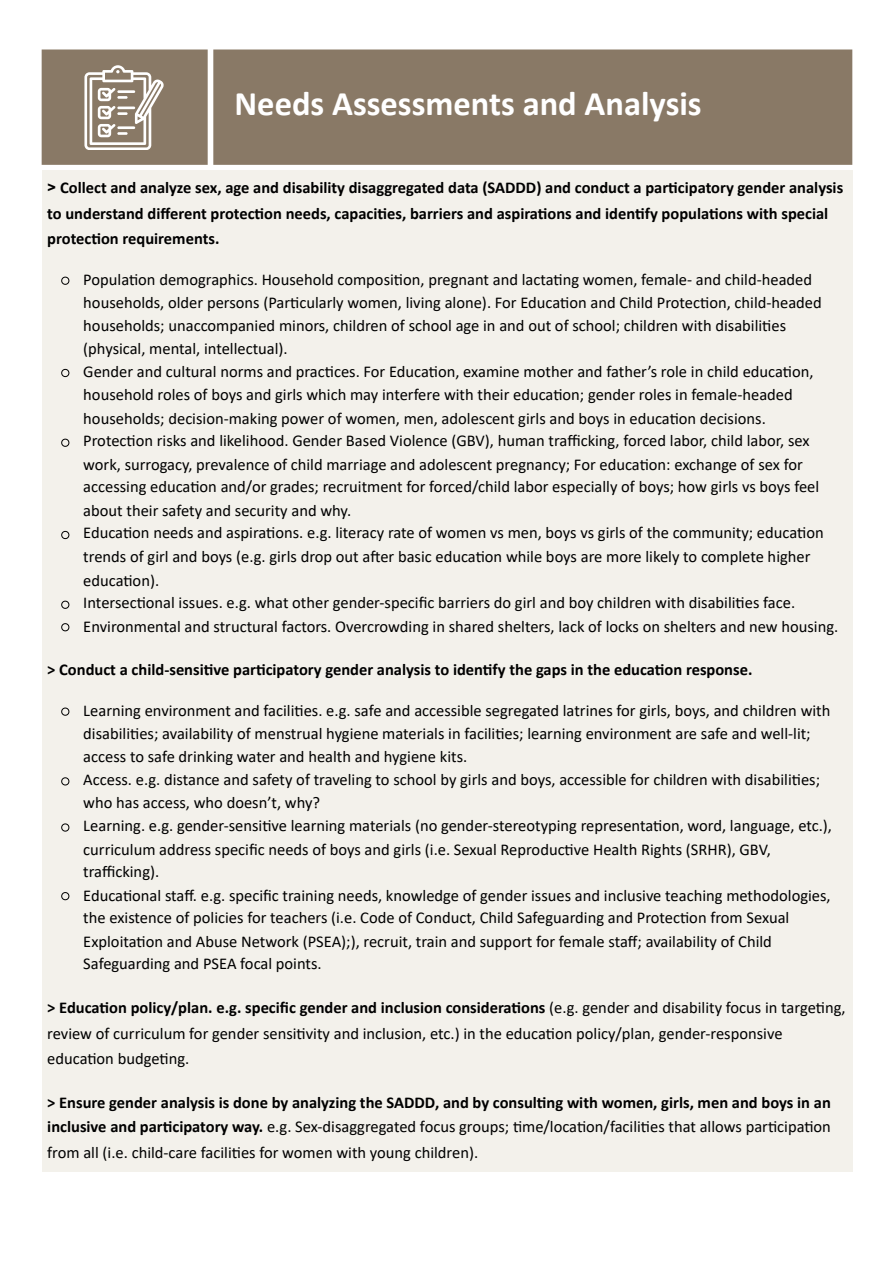
<style>
.page{position:relative;width:894px;height:1263px;background:#fff}
.page>*{position:absolute;margin:0;border:0;box-sizing:border-box;transform-origin:0 0}
.t1{font:700 34.5px "Calibri";color:#fff}
.t2{font:16.5px/23.1px "Calibri";color:#000}
.t3{font:700 16.5px/25.3px "Calibri";color:#000}
.s1{font-family:"Canva Sans"}
.s2{font-weight:700}
</style>
<div class="page">
<div style="left:42px;top:50px;width:810px;height:115px;background:#897966"></div>
<div style="left:42px;top:170px;width:810px;height:1002px;background:#f3f1eb"></div>
<svg style="left:84px;top:65px;width:80px;height:85px"></svg>
<svg style="left:61px;top:276px;width:9px;height:9px"></svg>
<svg style="left:61px;top:369px;width:9px;height:8px"></svg>
<svg style="left:61px;top:438px;width:9px;height:9px"></svg>
<svg style="left:61px;top:531px;width:9px;height:8px"></svg>
<svg style="left:61px;top:600px;width:9px;height:9px"></svg>
<svg style="left:61px;top:623px;width:9px;height:9px"></svg>
<svg style="left:61px;top:707px;width:9px;height:9px"></svg>
<svg style="left:61px;top:777px;width:9px;height:9px"></svg>
<svg style="left:61px;top:823px;width:9px;height:9px"></svg>
<svg style="left:61px;top:892px;width:9px;height:8px"></svg>
<p class="t1" style="left:234px;top:89px;width:468px">Needs Assessments and Analysis</p>
<p class="t3" style="left:47px;top:176px;width:797px"><span class="s1">&gt;</span> Collect and analyze sex, age and disability disaggregated data (SADDD) and conduct a participatory gender analysis to understand different protection needs, capacities, barriers and aspirations and identify populations with special protection requirements.</p>
<p class="t2" style="left:83px;top:270px;width:739px">Population demographics. Household composition, pregnant and lactating women, female- and child-headed households, older persons (Particularly women, living alone). For Education and Child Protection, child-headed households; unaccompanied minors, children of school age in and out of school; children with disabilities (physical, mental, intellectual).</p>
<p class="t2" style="left:83px;top:362px;width:731px">Gender and cultural norms and practices. For Education, examine mother and father’s role in child education, household roles of boys and girls which may interfere with their education; gender roles in female-headed households; decision-making power of women, men, adolescent girls and boys in education decisions.</p>
<p class="t2" style="left:83px;top:430px;width:737px">Protection risks and likelihood. Gender Based Violence (GBV), human trafficking, forced labor, child labor, sex work, surrogacy, prevalence of child marriage and adolescent pregnancy; For education: exchange of sex for accessing education and/or grades; recruitment for forced/child labor especially of boys; how girls vs boys feel about their safety and security and why.</p>
<p class="t2" style="left:83px;top:522px;width:741px;line-height:23.7px">Education needs and aspirations. e.g. literacy rate of women vs men, boys vs girls of the community; education trends of girl and boys (e.g. girls drop out after basic education while boys are more likely to complete higher education).</p>
<p class="t2" style="left:83px;top:592px;width:713px">Intersectional issues. e.g. what other gender-specific barriers do girl and boy children with disabilities face.</p>
<p class="t2" style="left:83px;top:616px;width:756px">Environmental and structural factors. Overcrowding in shared shelters, lack of locks on shelters and new housing.</p>
<h1 class="t3" style="left:47px;top:658px;width:706px">&gt; Conduct a child-sensitive participatory gender analysis to identify the gaps in the education response.</h1>
<p class="t2" style="left:83px;top:700px;width:748px">Learning environment and facilities. e.g. safe and accessible segregated latrines for girls, boys, and children with disabilities; availability of menstrual hygiene materials in facilities; learning environment are safe and well-lit; access to safe drinking water and health and hygiene kits.</p>
<p class="t2" style="left:83px;top:769px;width:738px;line-height:23.7px">Access. e.g. distance and safety of traveling to school by girls and boys, accessible for children with disabilities; who has access, who doesn’t, why?</p>
<p class="t2" style="left:83px;top:815px;width:750px">Learning. e.g. gender-sensitive learning materials (no gender-stereotyping representation, word, language, etc.), curriculum address specific needs of boys and girls (i.e. Sexual Reproductive Health Rights (SRHR), GBV, trafficking).</p>
<p class="t2" style="left:83px;top:885px;width:748px">Educational staff. e.g. specific training needs, knowledge of gender issues and inclusive teaching methodologies, the existence of policies for teachers (i.e. Code of Conduct, Child Safeguarding and Protection from Sexual Exploitation and Abuse Network (PSEA);), recruit, train and support for female staff; availability of Child Safeguarding and PSEA focal points.</p>
<h1 class="t2" style="left:47px;top:996px;width:799px;line-height:25.3px"><span class="s2">&gt; Education policy/plan. e.g. specific gender and inclusion considerations</span> (e.g. gender and disability focus in targeti ng, review of curriculum for gender sensitivity and inclusion, etc.) in the education policy/plan, gender-responsive education budgeti ng.</h1>
<h1 class="t2" style="left:47px;top:1091px;width:785px;line-height:25.3px;text-align:justify"><span class="s2">&gt; Ensure gender analysis is done by analyzing the SADDD, and by consulting with women, girls, men and boys in an inclusive and participatory way.</span> e.g. Sex-disaggregated focus groups; ti me/location/facilities that allows participation from all (i.e. child-care facilities for women with young children).</h1>
</div>
